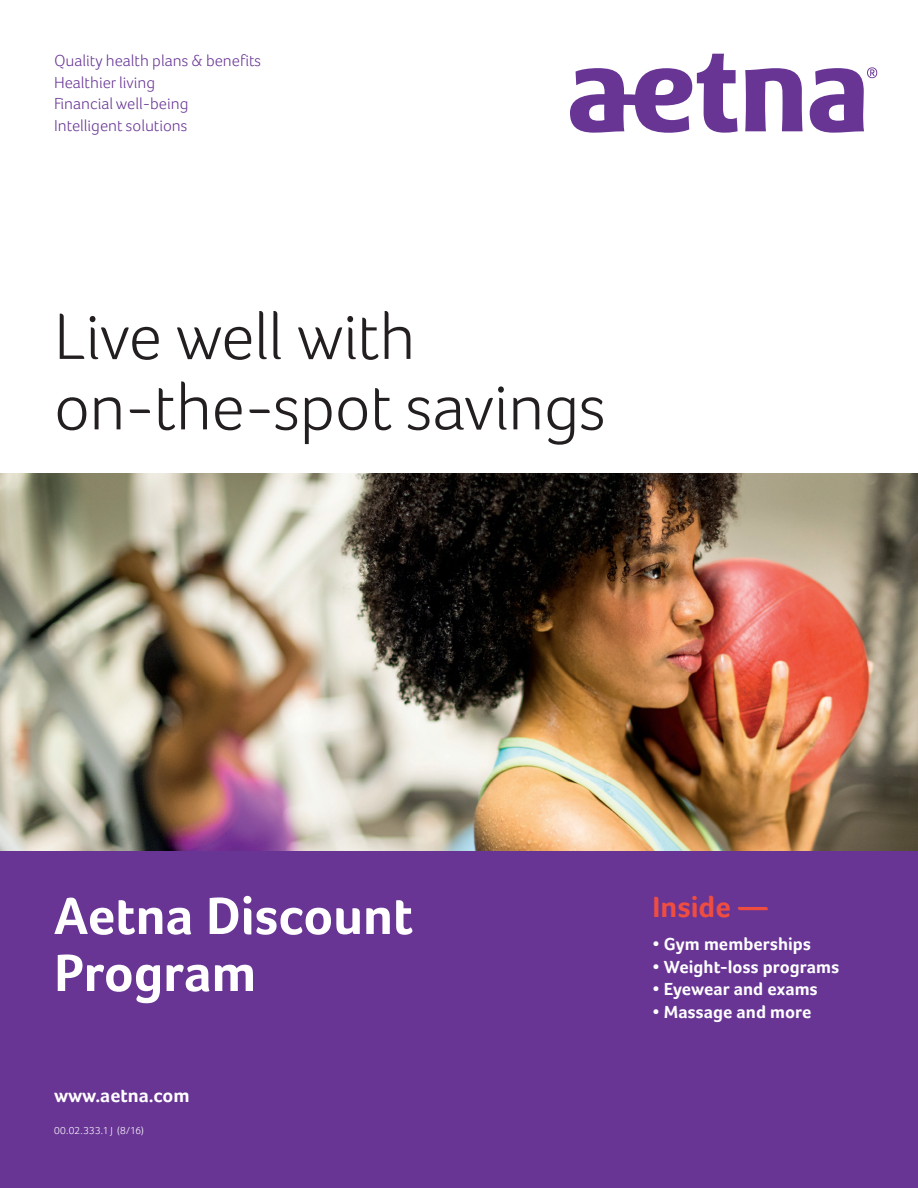
<style>
.page{position:relative;width:918px;height:1188px;background:#fff}
.page>*{position:absolute;margin:0;border:0;box-sizing:border-box;transform-origin:0 0}
.t1{font:300 67.5px/70.5px "Foco";letter-spacing:-.01em;color:#231f20}
.t2{font:700 54px/57px "Foco";letter-spacing:-.005em;color:#fff}
.t3{font:700 30px "Foco";letter-spacing:.005em;color:#ef4d40}
.t4{font:700 19.5px "Foco";color:#fff}
.t5{font:700 18px "Foco";color:#fff}
.t6{font:300 16.5px/21.8px "Foco";color:#683595}
.t7{font:300 10.5px "Foco";letter-spacing:.015em;color:#fff}
</style>
<div class="page">
<img style="left:0;top:473px;width:918px;height:378px">
<div style="left:0;top:851px;width:918px;height:337px;background:#683595"></div>
<svg style="left:570px;top:54px;width:307px;height:79px"></svg>
<p class="t6" style="left:54px;top:49px;width:209px">Quality health plans &amp; benefits<br>Healthier living<br>Financial well-being<br>Intelligent solutions</p>
<h1 class="t1" style="left:54px;top:300px;width:553px">Live well with on-the-spot savings</h1>
<h2 class="t2" style="left:54px;top:887px;width:361px">Aetna Discount<br>Program</h2>
<p class="t4" style="left:54px;top:1084px;width:137px">www.aetna.com</p>
<p class="t7" style="left:54px;top:1124px;width:92px">00.02.333.1 J (8/16)</p>
<h3 class="t3" style="left:652px;top:889px;width:117px">Inside —</h3>
<p class="t5" style="left:653px;top:933px;width:160px">• Gym memberships</p>
<p class="t5" style="left:653px;top:956px;width:188px">• Weight-loss programs</p>
<p class="t5" style="left:653px;top:978px;width:167px">• Eyewear and exams</p>
<p class="t5" style="left:653px;top:1001px;width:160px">• Massage and more</p>
</div>
